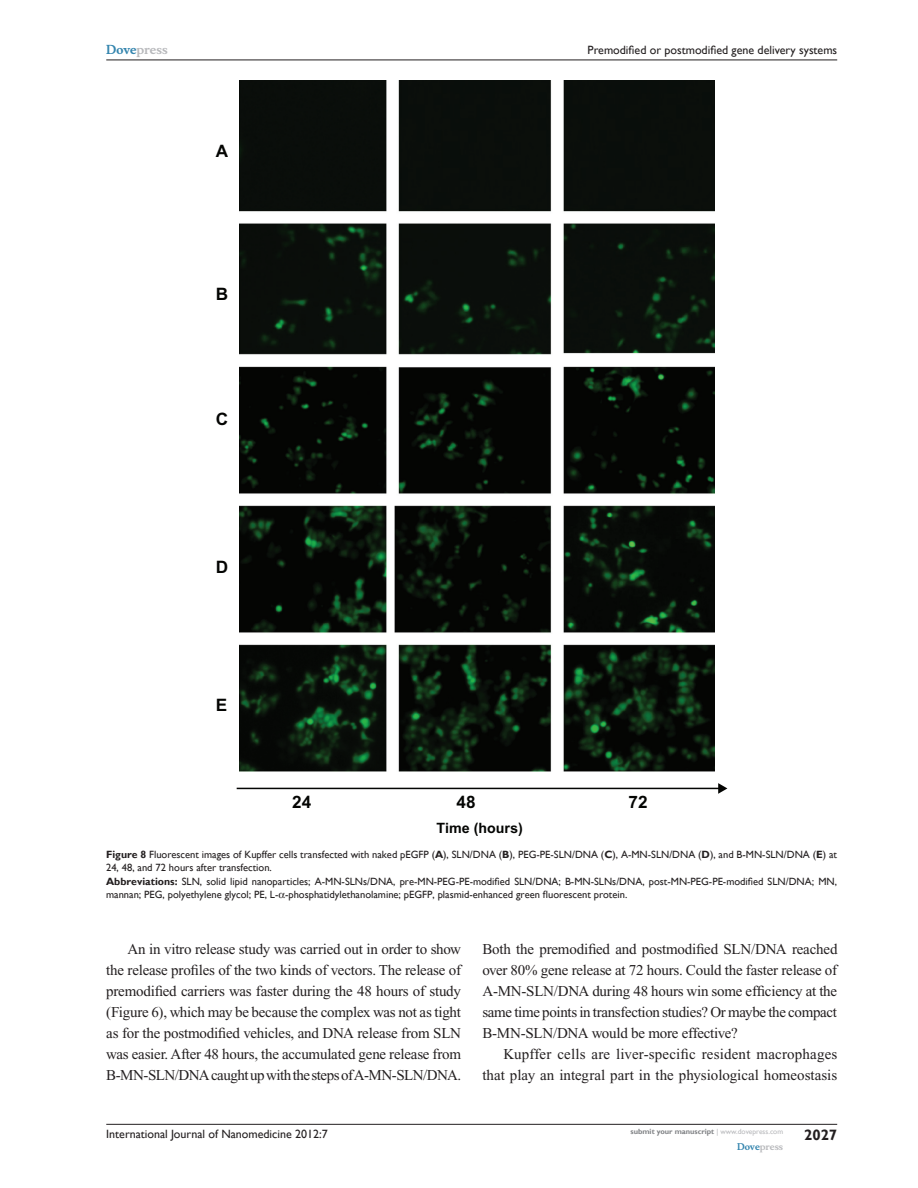
<style>
.page{position:relative;width:918px;height:1188px;background:#fff}
.page>*{position:absolute;margin:0;border:0;box-sizing:border-box;transform-origin:0 0}
.t1{font:700 17.1px "Arial";color:#040503}
.t2{font:15px/21px "Times New Roman";letter-spacing:-.015em;color:#231f20;text-align:justify}
.t3{font:700 15px "Gill Sans";color:#231f20}
.t4{font:700 14.25px "Arial";color:#040503}
.t5{font:12px "Gill Sans";color:#231f20}
.t6{font:700 12px "Musee";color:#b8b9bc}
.t7{font:10.5px/13.5px "Gill Sans";color:#231f20}
.t8{font:700 9px "Musee";color:#b8b9bc}
.t9{font:700 7.5px "Gill Sans";color:#808285}
.s1{color:#3485ae}
.s2{font-weight:700}
.s3{font-weight:400;color:#b8b9bc}
</style>
<div class="page">
<img style="left:239px;top:81px;width:476px;height:690px">
<hr style="left:237px;top:788px;width:483px;height:1px;background:#040503">
<svg style="left:718px;top:783px;width:9px;height:11px"></svg>
<hr style="left:106px;top:1124px;width:731px;height:1px;background:#231f20">
<hr style="left:106px;top:60px;width:731px;height:1px;background:#231f20">
<p class="t6" style="left:106px;top:43px;width:63px"><span class="s1">Dove</span>press</p>
<p class="t1" style="left:216px;top:141px;width:14px">A</p>
<p class="t1" style="left:216px;top:284px;width:14px">B</p>
<p class="t1" style="left:216px;top:409px;width:14px">C</p>
<p class="t1" style="left:216px;top:557px;width:14px">D</p>
<p class="t1" style="left:216px;top:695px;width:13px">E</p>
<p class="t1" style="left:292px;top:792px;width:21px">24</p>
<p class="t1" style="left:457px;top:792px;width:21px">48</p>
<p class="t4" style="left:437px;top:819px;width:88px">Time (hours)</p>
<p class="t5" style="left:588px;top:43px;width:251px">Premodified or postmodified gene delivery systems</p>
<p class="t1" style="left:629px;top:792px;width:21px">72</p>
<p class="t7" style="left:106px;top:848px;width:732px"><span class="s2">Figure 8</span> Fluorescent images of Kupffer cells transfected with naked pEGFP (<span class="s2">A</span>), SLN/DNA (<span class="s2">B</span>), PEG-PE-SLN/DNA (<span class="s2">C</span>), A-MN-SLN/DNA (<span class="s2">D</span>), and B-MN-SLN/DNA (<span class="s2">E</span>) at 24, 48, and 72 hours after transfection.<br><span class="s2">Abbreviations:</span> SLN, solid lipid nanoparticles; A-MN-SLNs/DNA, pre-MN-PEG-PE-modified SLN/DNA; B-MN-SLNs/DNA, post-MN-PEG-PE-modified SLN/DNA; MN, mannan; PEG, polyethylene glycol; PE, L- -phosphatidylethanolamine; pEGFP, plasmid-enhanced green fluorescent protein.</p>
<p class="t2" style="left:106px;top:938px;width:356px;text-indent:21px">An in vitro release study was carried out in order to show the release profiles of the two kinds of vectors. The release of premodified carriers was faster during the 48 hours of study (Figure 6), which may be because the complex was not as tight as for the postmodified vehicles, and DNA release from SLN was easier. After 48 hours, the accumulated gene release from B-MN-SLN/DNA caught up with the steps of A-MN-SLN/DNA.</p>
<p class="t2" style="left:482px;top:938px;width:357px">Both the premodified and postmodified SLN/DNA reached over 80% gene release at 72 hours. Could the faster release of A-MN-SLN/DNA during 48 hours win some efficiency at the same time points in transfection studies? Or maybe the compact B-MN-SLN/DNA would be more effective?</p>
<p class="t2" style="left:482px;top:1043px;width:357px;text-align:right">Kupffer cells are liver-specific resident macrophages that play an integral part in the physiological homeostasis</p>
<p class="t5" style="left:106px;top:1127px;width:223px">International Journal of Nanomedicine 2012:7</p>
<p class="t9" style="left:631px;top:1127px;width:154px">submit your manuscript <span class="s3">| www.dovepress.com</span></p>
<p class="t8" style="left:737px;top:1141px;width:48px"><span class="s1">Dove</span>press</p>
<p class="t3" style="left:804px;top:1126px;width:35px">2027</p>
</div>
